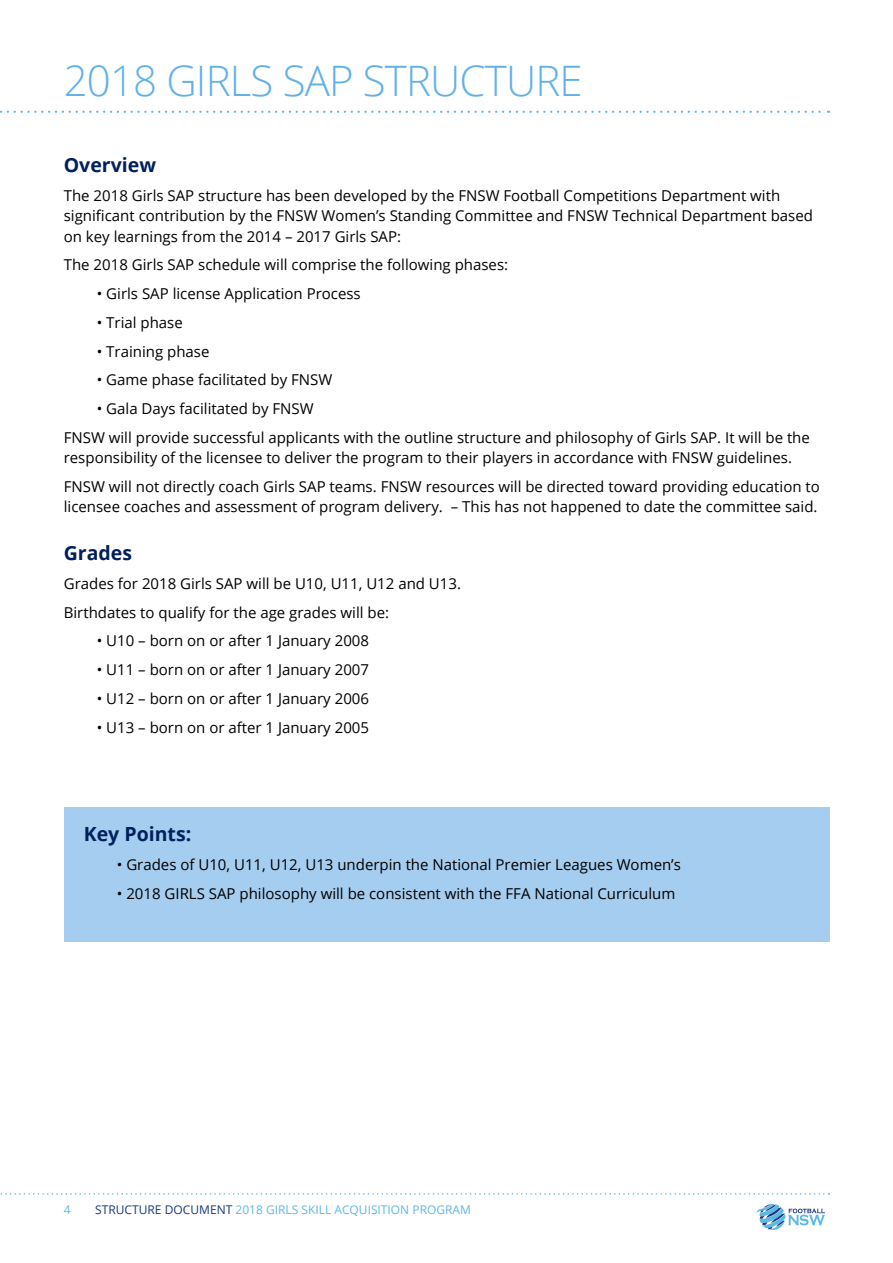
<style>
.page{position:relative;width:893px;height:1263px;background:#fff}
.page>*{position:absolute;margin:0;border:0;box-sizing:border-box;transform-origin:0 0}
.t1{font:300 42px "Open Sans";letter-spacing:-.02em;color:#61b1e8}
.t2{font:700 19.5px "Open Sans";color:#00205c}
.t3{font:15px/28.8px "Open Sans";color:#000}
.t4{font:12px "Open Sans";color:#5cb7e7}
.s1{color:#15397f}
</style>
<div class="page">
<svg style="left:0;top:111px;width:829px;height:2px"></svg>
<svg style="left:757px;top:1204px;width:68px;height:26px"></svg>
<svg style="left:0;top:1193px;width:829px;height:1px"></svg>
<div style="left:64px;top:807px;width:765px;height:134px;background:#a5cdef"></div>
<h1 class="t1" style="left:64px;top:52px;width:520px">2018 GIRLS SAP STRUCTURE</h1>
<h2 class="t2" style="left:64px;top:151px;width:94px">Overview</h2>
<p class="t3" style="left:64px;top:185px;width:751px;line-height:20.2px">The 2018 Girls SAP structure has been developed by the FNSW Football Competitions Department with significant contribution by the FNSW Women’s Standing Committee and FNSW Technical Department based on key learnings from the 2014 – 2017 Girls SAP:</p>
<p class="t3" style="left:64px;top:250px;width:446px">The 2018 Girls SAP schedule will comprise the following phases:</p>
<p class="t3" style="left:97px;top:279px;width:265px">• Girls SAP license Application Process</p>
<p class="t3" style="left:97px;top:308px;width:88px">• Trial phase</p>
<p class="t3" style="left:97px;top:336px;width:114px">• Training phase</p>
<p class="t3" style="left:97px;top:365px;width:237px">• Game phase facilitated by FNSW</p>
<p class="t3" style="left:64px;top:394px;width:748px;text-indent:33px">• Gala Days facilitated by FNSW<br>FNSW will provide successful applicants with the outline structure and philosophy of Girls SAP. It will be the</p>
<p class="t3" style="left:64px;top:443px;width:758px">responsibility of the licensee to deliver the program to their players in accordance with FNSW guidelines.<br>FNSW will not directly coach Girls SAP teams. FNSW resources will be directed toward providing education to</p>
<p class="t3" style="left:64px;top:492px;width:755px">licensee coaches and assessment of program delivery. – This has not happened to date the committee said.</p>
<h2 class="t2" style="left:64px;top:539px;width:70px">Grades</h2>
<p class="t3" style="left:64px;top:569px;width:399px">Grades for 2018 Girls SAP will be U10, U11, U12 and U13.<br>Birthdates to qualify for the age grades will be:</p>
<p class="t3" style="left:97px;top:626px;width:274px">• U10 – born on or after 1 January 2008</p>
<p class="t3" style="left:97px;top:655px;width:274px">• U11 – born on or after 1 January 2007</p>
<p class="t3" style="left:97px;top:684px;width:274px">• U12 – born on or after 1 January 2006</p>
<p class="t3" style="left:97px;top:712px;width:274px">• U13 – born on or after 1 January 2005</p>
<h2 class="t2" style="left:84px;top:820px;width:109px">Key Points:</h2>
<p class="t3" style="left:117px;top:850px;width:566px">• Grades of U10, U11, U12, U13 underpin the National Premier Leagues Women’s</p>
<p class="t3" style="left:117px;top:879px;width:560px">• 2018 GIRLS SAP philosophy will be consistent with the FFA National Curriculum</p>
<p class="t4" style="left:64px;top:1201px;width:8px">4</p>
<p class="t4" style="left:95px;top:1201px;width:377px"><span class="s1">STRUCTURE DOCUMENT</span> 2018 GIRLS SKILL ACQUISITION PROGRAM</p>
</div>
